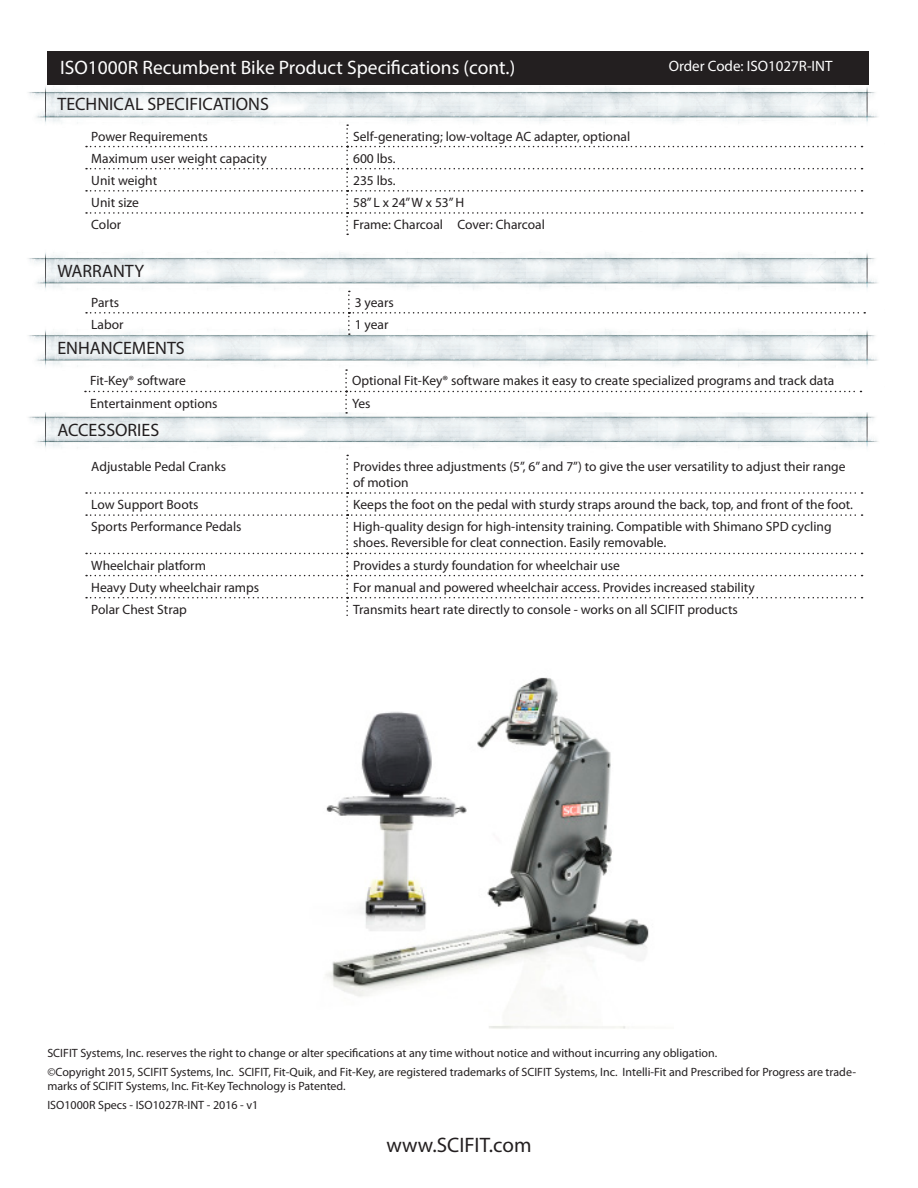
<style>
.page{position:relative;width:918px;height:1188px;background:#fff}
.page>*{position:absolute;margin:0;border:0;box-sizing:border-box;transform-origin:0 0}
.t1{font:21px "Myriad Pro";color:#231f20}
.t2{font:19.5px "Myriad Pro";color:#fff}
.t3{font:18px "Myriad Pro";color:#231f20}
.t4{font:15px "Myriad Pro";color:#fff}
.t5{font:13.5px/16.2px "Myriad Pro";color:#231f20}
.t6{font:12px/14.4px "Myriad Pro";color:#231f20}
</style>
<div class="page">
<img style="left:28px;top:235px;width:850px;height:78px">
<img style="left:28px;top:51px;width:850px;height:97px">
<svg style="left:86px;top:124px;width:777px;height:111px"></svg>
<div style="left:47px;top:52px;width:821px;height:33px;background:#231f20"></div>
<img style="left:28px;top:412px;width:850px;height:43px">
<img style="left:28px;top:313px;width:850px;height:80px">
<svg style="left:85px;top:369px;width:776px;height:45px"></svg>
<svg style="left:86px;top:455px;width:777px;height:161px"></svg>
<svg style="left:86px;top:291px;width:779px;height:44px"></svg>
<img style="left:326px;top:677px;width:323px;height:352px">
<p class="t2" style="left:60px;top:55px;width:457px">ISO1000R Recumbent Bike Product Specifications (cont.)</p>
<p class="t4" style="left:669px;top:57px;width:165px">Order Code: ISO1027R-INT</p>
<p class="t3" style="left:57px;top:93px;width:213px">TECHNICAL SPECIFICATIONS</p>
<p class="t5" style="left:91px;top:128px;width:118px">Power Requirements</p>
<p class="t5" style="left:353px;top:128px;width:279px">Self-generating; low-voltage AC adapter, optional</p>
<p class="t5" style="left:91px;top:150px;width:177px">Maximum user weight capacity</p>
<p class="t5" style="left:353px;top:150px;width:44px">600 lbs.</p>
<p class="t5" style="left:91px;top:172px;width:67px">Unit weight</p>
<p class="t5" style="left:353px;top:172px;width:44px">235 lbs.</p>
<p class="t5" style="left:91px;top:194px;width:49px">Unit size</p>
<p class="t5" style="left:353px;top:194px;width:113px">58” L x 24” W x 53” H</p>
<p class="t5" style="left:91px;top:216px;width:32px">Color</p>
<p class="t5" style="left:353px;top:216px;width:193px">Frame: Charcoal Cover: Charcoal</p>
<p class="t3" style="left:57px;top:260px;width:88px">WARRANTY</p>
<p class="t5" style="left:91px;top:294px;width:29px">Parts</p>
<p class="t5" style="left:355px;top:294px;width:41px">3 years</p>
<p class="t5" style="left:91px;top:316px;width:34px">Labor</p>
<p class="t5" style="left:355px;top:316px;width:35px">1 year</p>
<p class="t3" style="left:57px;top:336px;width:129px">ENHANCEMENTS</p>
<p class="t5" style="left:90px;top:373px;width:97px">Fit-Key® software</p>
<p class="t5" style="left:352px;top:373px;width:484px">Optional Fit-Key® software makes it easy to create specialized programs and track data</p>
<p class="t5" style="left:90px;top:395px;width:129px">Entertainment options</p>
<p class="t5" style="left:352px;top:395px;width:20px">Yes</p>
<p class="t3" style="left:57px;top:418px;width:103px">ACCESSORIES</p>
<p class="t5" style="left:91px;top:458px;width:136px">Adjustable Pedal Cranks</p>
<p class="t5" style="left:353px;top:458px;width:494px">Provides three adjustments (5”, 6” and 7”) to give the user versatility to adjust their range of motion</p>
<p class="t5" style="left:91px;top:496px;width:109px">Low Support Boots</p>
<p class="t5" style="left:353px;top:496px;width:501px">Keeps the foot on the pedal with sturdy straps around the back, top, and front of the foot.</p>
<p class="t5" style="left:91px;top:518px;width:152px">Sports Performance Pedals</p>
<p class="t5" style="left:353px;top:518px;width:480px">High-quality design for high-intensity training. Compatible with Shimano SPD cycling shoes. Reversible for cleat connection. Easily removable.</p>
<p class="t5" style="left:91px;top:557px;width:116px">Wheelchair platform</p>
<p class="t5" style="left:353px;top:557px;width:268px">Provides a sturdy foundation for wheelchair use</p>
<p class="t5" style="left:91px;top:579px;width:169px">Heavy Duty wheelchair ramps</p>
<p class="t5" style="left:353px;top:579px;width:403px">For manual and powered wheelchair access. Provides increased stability</p>
<p class="t5" style="left:91px;top:601px;width:97px">Polar Chest Strap</p>
<p class="t5" style="left:353px;top:601px;width:386px">Transmits heart rate directly to console - works on all SCIFIT products</p>
<p class="t6" style="left:47px;top:1045px;width:671px">SCIFIT Systems, Inc. reserves the right to change or alter specifications at any time without notice and without incurring any obligation.</p>
<p class="t6" style="left:47px;top:1064px;width:810px">©Copyright 2015, SCIFIT Systems, Inc. SCIFIT, Fit-Quik, and Fit-Key, are registered trademarks of SCIFIT Systems, Inc. Intelli-Fit and Prescribed for Progress are trade&shy;marks of SCIFIT Systems, Inc. Fit-Key Technology is Patented.</p>
<p class="t6" style="left:47px;top:1097px;width:212px">ISO1000R Specs - ISO1027R-INT - 2016 - v1</p>
<p class="t1" style="left:386px;top:1132px;width:147px">www.SCIFIT.com</p>
</div>
